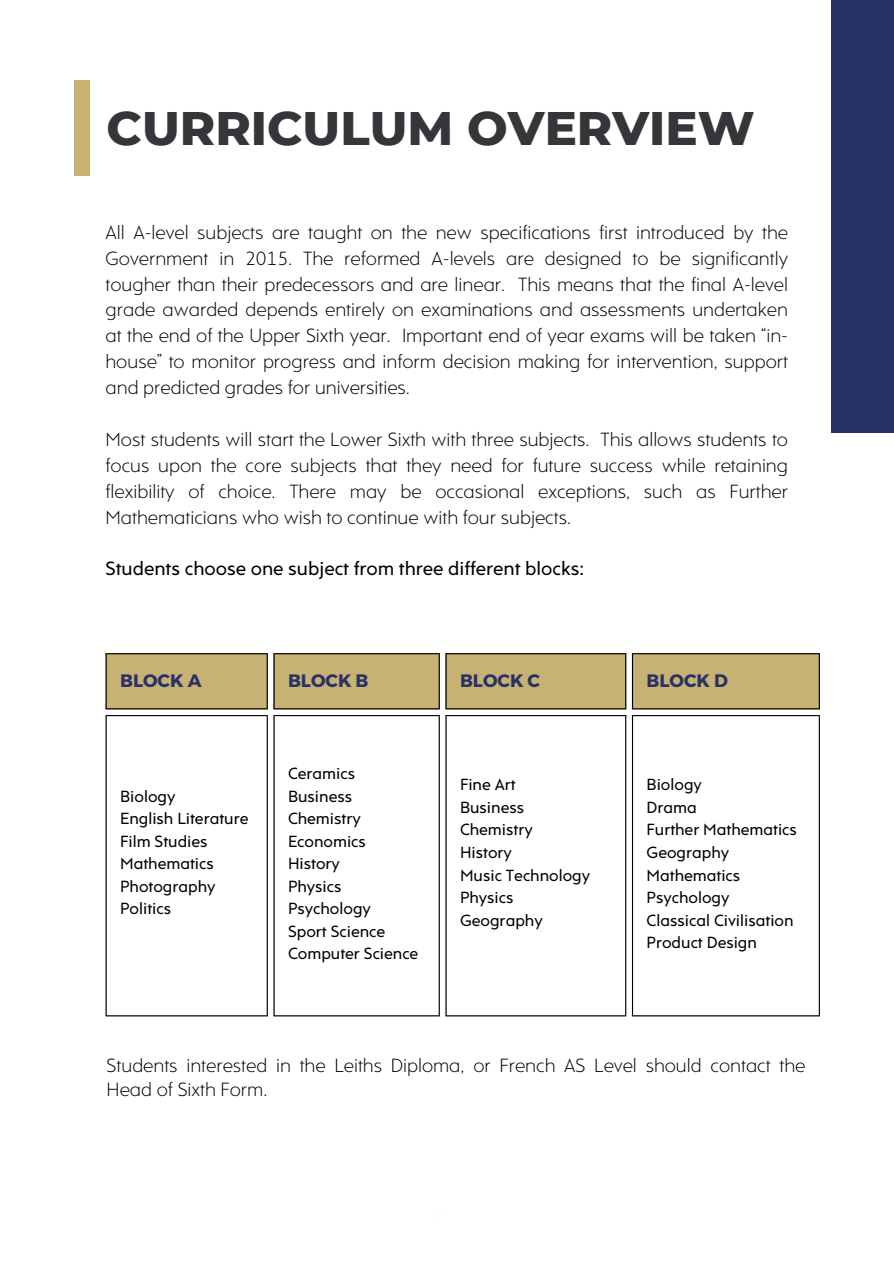
<style>
.page{position:relative;width:894px;height:1264px;background:#fff}
.page>*{position:absolute;margin:0;border:0;box-sizing:border-box;transform-origin:0 0}
.t1{font:800 48px "Montserrat";color:#343639}
.t2{font:19.5px/25.8px "Rams Lt";color:#000;text-align:justify}
.t3{font:19.5px "Rams";color:#000}
.t4{font:700 18px "Montserrat";color:#283266}
.t5{font:16.5px "Rams";color:#000}
</style>
<div class="page">
<div style="left:830px;top:0;width:63px;height:433px;background:#283266"></div>
<div style="left:107px;top:653px;width:711px;height:56px;background:#c8b273"></div>
<hr style="left:105px;top:654px;width:2px;height:54px;background:#000">
<hr style="left:266px;top:654px;width:2px;height:54px;background:#000">
<hr style="left:105px;top:653px;width:163px;height:1px;background:#000">
<hr style="left:105px;top:708px;width:163px;height:1px;background:#000">
<hr style="left:273px;top:654px;width:1px;height:54px;background:#000">
<hr style="left:438px;top:654px;width:1px;height:54px;background:#000">
<hr style="left:273px;top:653px;width:166px;height:1px;background:#000">
<hr style="left:273px;top:708px;width:166px;height:1px;background:#000">
<hr style="left:445px;top:654px;width:1px;height:54px;background:#000">
<hr style="left:625px;top:654px;width:1px;height:54px;background:#000">
<hr style="left:445px;top:653px;width:181px;height:1px;background:#000">
<hr style="left:445px;top:708px;width:181px;height:1px;background:#000">
<hr style="left:631px;top:654px;width:2px;height:54px;background:#000">
<hr style="left:818px;top:654px;width:1px;height:54px;background:#000">
<hr style="left:631px;top:653px;width:188px;height:1px;background:#000">
<hr style="left:631px;top:708px;width:188px;height:1px;background:#000">
<hr style="left:105px;top:716px;width:2px;height:299px;background:#000">
<hr style="left:266px;top:716px;width:2px;height:299px;background:#000">
<hr style="left:105px;top:715px;width:163px;height:1px;background:#000">
<hr style="left:105px;top:1015px;width:163px;height:1px;background:#000">
<hr style="left:273px;top:716px;width:1px;height:299px;background:#000">
<hr style="left:438px;top:716px;width:1px;height:299px;background:#000">
<hr style="left:273px;top:715px;width:166px;height:1px;background:#000">
<hr style="left:273px;top:1015px;width:166px;height:1px;background:#000">
<hr style="left:445px;top:716px;width:1px;height:299px;background:#000">
<hr style="left:625px;top:716px;width:1px;height:299px;background:#000">
<hr style="left:445px;top:715px;width:181px;height:1px;background:#000">
<hr style="left:445px;top:1015px;width:181px;height:1px;background:#000">
<hr style="left:631px;top:716px;width:2px;height:299px;background:#000">
<hr style="left:818px;top:716px;width:1px;height:299px;background:#000">
<hr style="left:631px;top:715px;width:188px;height:1px;background:#000">
<hr style="left:631px;top:1015px;width:188px;height:1px;background:#000">
<div style="left:74px;top:80px;width:15px;height:95px;background:#c8b273"></div>
<p class="t1" style="left:107px;top:98px;width:649px">CURRICULUM OVERVIEW</p>
<p class="t2" style="left:105px;top:221px;width:683px">All A-level subjects are taught on the new specifications first introduced by the Government in 2015. The reformed A-levels are designed to be significantly tougher than their predecessors and are linear. This means that the final A-level grade awarded depends entirely on examinations and assessments undertaken at the end of the Upper Sixth year. Important end of year exams will be taken “in&shy;house” to monitor progress and inform decision making for intervention, support and predicted grades for universities.</p>
<p class="t2" style="left:105px;top:428px;width:683px">Most students will start the Lower Sixth with three subjects. This allows students to focus upon the core subjects that they need for future success while retaining flexibility of choice. There may be occasional exceptions, such as Further Mathematicians who wish to continue with four subjects.</p>
<p class="t3" style="left:105px;top:560px;width:480px">Students choose one subject from three different blocks:</p>
<h1 class="t4" style="left:120px;top:668px;width:83px">BLOCK A</h1>
<p class="t4" style="left:288px;top:668px;width:82px">BLOCK B</p>
<p class="t4" style="left:460px;top:668px;width:81px">BLOCK C</p>
<p class="t4" style="left:646px;top:668px;width:83px">BLOCK D</p>
<p class="t5" style="left:120px;top:789px;width:57px">Biology</p>
<p class="t5" style="left:120px;top:811px;width:130px">English Literature</p>
<p class="t5" style="left:120px;top:834px;width:89px">Film Studies</p>
<p class="t5" style="left:120px;top:856px;width:95px">Mathematics</p>
<p class="t5" style="left:120px;top:879px;width:97px">Photography</p>
<p class="t5" style="left:120px;top:901px;width:52px">Politics</p>
<p class="t5" style="left:288px;top:766px;width:68px">Ceramics</p>
<p class="t5" style="left:288px;top:789px;width:65px">Business</p>
<p class="t5" style="left:288px;top:811px;width:74px">Chemistry</p>
<p class="t5" style="left:288px;top:834px;width:79px">Economics</p>
<p class="t5" style="left:288px;top:856px;width:53px">History</p>
<p class="t5" style="left:288px;top:879px;width:55px">Physics</p>
<p class="t5" style="left:288px;top:901px;width:84px">Psychology</p>
<p class="t5" style="left:288px;top:924px;width:99px">Sport Science</p>
<p class="t5" style="left:288px;top:946px;width:132px">Computer Science</p>
<p class="t5" style="left:460px;top:778px;width:57px">Fine Art</p>
<p class="t5" style="left:460px;top:800px;width:65px">Business</p>
<p class="t5" style="left:460px;top:823px;width:74px">Chemistry</p>
<p class="t5" style="left:460px;top:845px;width:53px">History</p>
<p class="t5" style="left:460px;top:868px;width:132px">Music Technology</p>
<p class="t5" style="left:460px;top:890px;width:55px">Physics</p>
<p class="t5" style="left:460px;top:913px;width:84px">Geography</p>
<p class="t5" style="left:646px;top:778px;width:57px">Biology</p>
<p class="t5" style="left:646px;top:800px;width:52px">Drama</p>
<p class="t5" style="left:646px;top:823px;width:152px">Further Mathematics</p>
<p class="t5" style="left:646px;top:845px;width:84px">Geography</p>
<p class="t5" style="left:646px;top:868px;width:95px">Mathematics</p>
<p class="t5" style="left:646px;top:890px;width:84px">Psychology</p>
<p class="t5" style="left:646px;top:913px;width:148px">Classical Civilisation</p>
<p class="t5" style="left:646px;top:935px;width:112px">Product Design</p>
<p class="t2" style="left:107px;top:1055px;width:700px;line-height:23.7px">Students interested in the Leiths Diploma, or French AS Level should contact the<br>Head of Sixth Form.</p>
</div>
